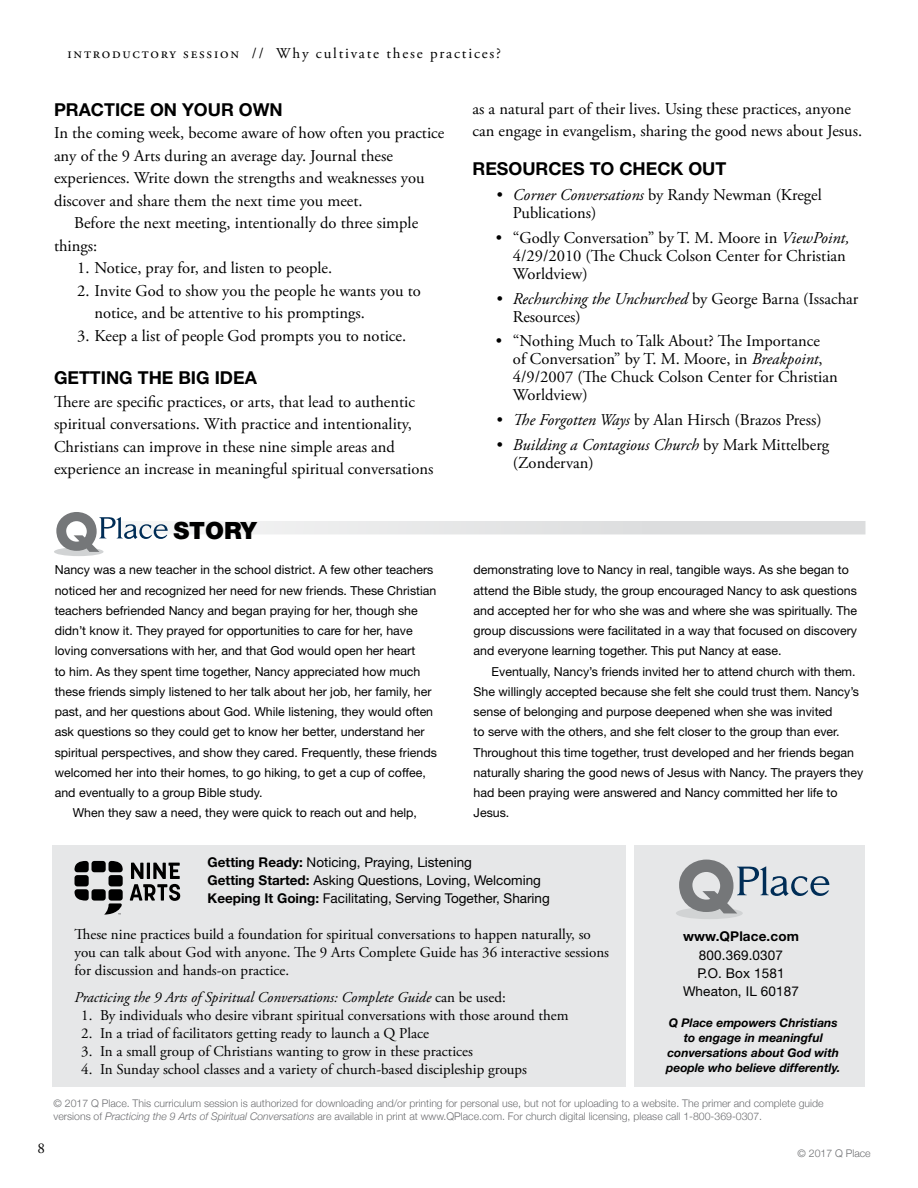
<style>
.page{position:relative;width:918px;height:1188px;background:#fff}
.page>*{position:absolute;margin:0;border:0;box-sizing:border-box;transform-origin:0 0}
.t1{font:900 23.85px "Helvetica Neue";color:#000}
.t2{font:700 17.85px "Helvetica Neue";color:#000}
.t3{font:16.5px/18px "Adobe Garamond Pro";color:#000}
.t4{font:15px/18px "Adobe Garamond Pro";color:#000}
.t5{font:italic 15px "Adobe Garamond Pro";color:#000}
.t6{font:15px "Adobe Garamond Pro";letter-spacing:.12em;color:#000}
.t7{font:13.5px/18px "Helvetica Neue";color:#000}
.t8{font:700 13.5px "Helvetica Neue";letter-spacing:.01em;color:#000}
.t9{font:12.3px/20.2px "Helvetica Neue";color:#000}
.t10{font:italic 700 12px/15px "Helvetica Neue";color:#000;text-align:center}
.t11{font:300 10.5px/12.6px "Helvetica Neue";color:#6d6e71}
.s1{font-style:italic}
.s2{font-weight:700}
.s3{font-style:normal}
</style>
<div class="page">
<div style="left:53px;top:846px;width:812px;height:241px;background:#e6e7e8"></div>
<div style="left:627px;top:838px;width:7px;height:253px;background:#fff"></div>
<div style="left:75px;top:861px;width:14px;height:11px;background:#000;border-radius:3px"></div>
<div style="left:92px;top:861px;width:14px;height:11px;background:#000;border-radius:3px"></div>
<div style="left:109px;top:861px;width:14px;height:11px;background:#000;border-radius:3px"></div>
<div style="left:75px;top:875px;width:14px;height:11px;background:#000;border-radius:3px"></div>
<div style="left:109px;top:875px;width:14px;height:11px;background:#000;border-radius:3px"></div>
<div style="left:75px;top:889px;width:14px;height:12px;background:#000;border-radius:3px"></div>
<div style="left:92px;top:889px;width:14px;height:12px;background:#000;border-radius:3px"></div>
<div style="left:109px;top:889px;width:14px;height:12px;background:#000;border-radius:3px"></div>
<svg style="left:104px;top:903px;width:18px;height:12px"></svg>
<svg style="left:130px;top:863px;width:50px;height:38px"></svg>
<div style="left:676px;top:907px;width:67px;height:12px;background:#d1d3d4;border-radius:50%"></div>
<svg style="left:679px;top:860px;width:150px;height:53px"></svg>
<svg style="left:168px;top:521px;width:697px;height:13px;fill:#e3e4e4"></svg>
<div style="left:54px;top:547px;width:50px;height:9px;background:#d1d3d4;border-radius:50%"></div>
<svg style="left:56px;top:512px;width:112px;height:40px"></svg>
<p class="t6" style="left:68px;top:44px;width:435px">introductory session // Why cultivate these practices?</p>
<h2 class="t2" style="left:54px;top:98px;width:230px">PRACTICE ON YOUR OWN</h2>
<h3 class="t3" style="left:54px;top:124px;width:392px">In the coming week, become aware of how often you practice</h3>
<h3 class="t3" style="left:54px;top:147px;width:340px">any of the 9 Arts during an average day. Journal these</h3>
<h3 class="t3" style="left:54px;top:169px;width:372px">experiences. Write down the strengths and weaknesses you</h3>
<h3 class="t3" style="left:54px;top:192px;width:310px">discover and share them the next time you meet.</h3>
<h3 class="t3" style="left:74px;top:214px;width:346px">Before the next meeting, intentionally do three simple</h3>
<h3 class="t3" style="left:54px;top:237px;width:45px">things:</h3>
<h3 class="t3" style="left:77px;top:259px;width:256px">1. Notice, pray for, and listen to people.</h3>
<h3 class="t3" style="left:94px;top:280px;width:328px;line-height:22.5px;text-indent:-17px">2. Invite God to show you the people he wants you to notice, and be attentive to his promptings.</h3>
<h3 class="t3" style="left:77px;top:327px;width:331px">3. Keep a list of people God prompts you to notice.</h3>
<h2 class="t2" style="left:54px;top:367px;width:204px">GETTING THE BIG IDEA</h2>
<p class="t3" style="left:54px;top:391px;width:381px;line-height:22.5px">There are specific practices, or arts, that lead to authentic spiritual conversations. With practice and intentionality, Christians can improve in these nine simple areas and experience an increase in meaningful spiritual conversations</p>
<h1 class="t1" style="left:173px;top:517px;width:85px">STORY</h1>
<p class="t9" style="left:55px;top:560px;width:380px">Nancy was a new teacher in the school district. A few other teachers</p>
<p class="t9" style="left:55px;top:580px;width:383px">noticed her and recognized her need for new friends. These Christian</p>
<p class="t9" style="left:55px;top:600px;width:365px">teachers befriended Nancy and began praying for her, though she</p>
<p class="t9" style="left:55px;top:620px;width:360px">didn’t know it. They prayed for opportunities to care for her, have</p>
<p class="t9" style="left:55px;top:641px;width:362px">loving conversations with her, and that God would open her heart</p>
<p class="t9" style="left:55px;top:661px;width:367px">to him. As they spent time together, Nancy appreciated how much</p>
<p class="t9" style="left:55px;top:681px;width:378px">these friends simply listened to her talk about her job, her family, her</p>
<p class="t9" style="left:55px;top:701px;width:380px">past, and her questions about God. While listening, they would often</p>
<p class="t9" style="left:55px;top:722px;width:371px">ask questions so they could get to know her better, understand her</p>
<p class="t9" style="left:55px;top:742px;width:384px">spiritual perspectives, and show they cared. Frequently, these friends</p>
<p class="t9" style="left:55px;top:762px;width:373px">welcomed her into their homes, to go hiking, to get a cup of coffee,</p>
<p class="t9" style="left:55px;top:782px;width:209px">and eventually to a group Bible study.</p>
<p class="t9" style="left:73px;top:803px;width:346px">When they saw a need, they were quick to reach out and help,</p>
<h3 class="t3" style="left:473px;top:98px;width:391px;line-height:22.5px">as a natural part of their lives. Using these practices, anyone can engage in evangelism, sharing the good news about Jesus.</h3>
<h2 class="t2" style="left:472px;top:158px;width:255px">RESOURCES TO CHECK OUT</h2>
<h3 class="t3" style="left:513px;top:187px;width:310px;text-indent:-17px"><span class="s1">• Corner Conversations</span> by Randy Newman (Kregel<br>Publications)</h3>
<h3 class="t3" style="left:513px;top:229px;width:338px;text-indent:-17px">• “Godly Conversation” by T. M. Moore in <span class="s1">ViewPoint,<br></span>4/29/2010 (The Chuck Colson Center for Christian<br>Worldview)</h3>
<h3 class="t3" style="left:513px;top:290px;width:347px;text-indent:-17px"><span class="s1">• Rechurching the Unchurched</span> by George Barna (Issachar<br>Resources)</h3>
<h3 class="t3" style="left:513px;top:333px;width:326px;text-indent:-17px">• “Nothing Much to Talk About? The Importance of Conversation” by T. M. Moore, in <span class="s1">Breakpoint</span>, 4/9/2007 (The Chuck Colson Center for Christian Worldview)</h3>
<h3 class="t3" style="left:496px;top:412px;width:328px"><span class="s1">• The Forgotten Ways</span> by Alan Hirsch (Brazos Press)</h3>
<h3 class="t3" style="left:513px;top:436px;width:318px;text-indent:-17px"><span class="s1">• Building a Contagious Church</span> by Mark Mittelberg (Zondervan)</h3>
<p class="t9" style="left:474px;top:560px;width:385px">demonstrating love to Nancy in real, tangible ways. As she began to attend the Bible study, the group encouraged Nancy to ask questions and accepted her for who she was and where she was spiritually. The group discussions were facilitated in a way that focused on discovery and everyone learning together. This put Nancy at ease.</p>
<p class="t9" style="left:474px;top:661px;width:391px;text-indent:18px">Eventually, Nancy’s friends invited her to attend church with them.<br>She willingly accepted because she felt she could trust them. Nancy’s sense of belonging and purpose deepened when she was invited<br>to serve with the others, and she felt closer to the group than ever.<br>Throughout this time together, trust developed and her friends began naturally sharing the good news of Jesus with Nancy. The prayers they had been praying were answered and Nancy committed her life to Jesus.</p>
<p class="t7" style="left:208px;top:853px;width:344px"><span class="s2">Getting Ready:</span> Noticing, Praying, Listening<br><span class="s2">Getting Started:</span> Asking Questions, Loving, Welcoming<br><span class="s2">Keeping It Going:</span> Facilitating, Serving Together, Sharing</p>
<p class="t4" style="left:75px;top:925px;width:536px">These nine practices build a foundation for spiritual conversations to happen naturally, so you can talk about God with anyone. The 9 Arts Complete Guide has 36 interactive sessions for discussion and hands-on practice.</p>
<p class="t5" style="left:75px;top:988px;width:433px">Practicing the 9 Arts of Spiritual Conversations: Complete Guide <span class="s3">can be used:</span></p>
<p class="t4" style="left:81px;top:1006px;width:489px">1. By individuals who desire vibrant spiritual conversations with those around them</p>
<p class="t4" style="left:81px;top:1024px;width:349px">2. In a triad of facilitators getting ready to launch a Q Place</p>
<p class="t4" style="left:81px;top:1042px;width:393px">3. In a small group of Christians wanting to grow in these practices</p>
<p class="t4" style="left:81px;top:1060px;width:447px">4. In Sunday school classes and a variety of church-based discipleship groups</p>
<p class="t8" style="left:683px;top:928px;width:117px">www.QPlace.com</p>
<p class="t7" style="left:683px;top:945px;width:117px;text-align:center">800.369.0307<br>P.O. Box 1581<br>Wheaton, IL 60187</p>
<p class="t10" style="left:666px;top:1015px;width:176px">Q Place empowers Christians to engage in meaningful conversations about God with people who believe differently.</p>
<p class="t11" style="left:54px;top:1096px;width:772px">© 2017 Q Place. This curriculum session is authorized for downloading and/or printing for personal use, but not for uploading to a website. The primer and complete guide versions of <span class="s1">Practicing the 9 Arts of Spiritual Conversations</span> are available in print at www.QPlace.com. For church digital licensing, please call 1-800-369-0307.</p>
<p class="t4" style="left:38px;top:1140px;width:9px">8</p>
<p class="t11" style="left:798px;top:1146px;width:75px">© 2017 Q Place</p>
</div>
